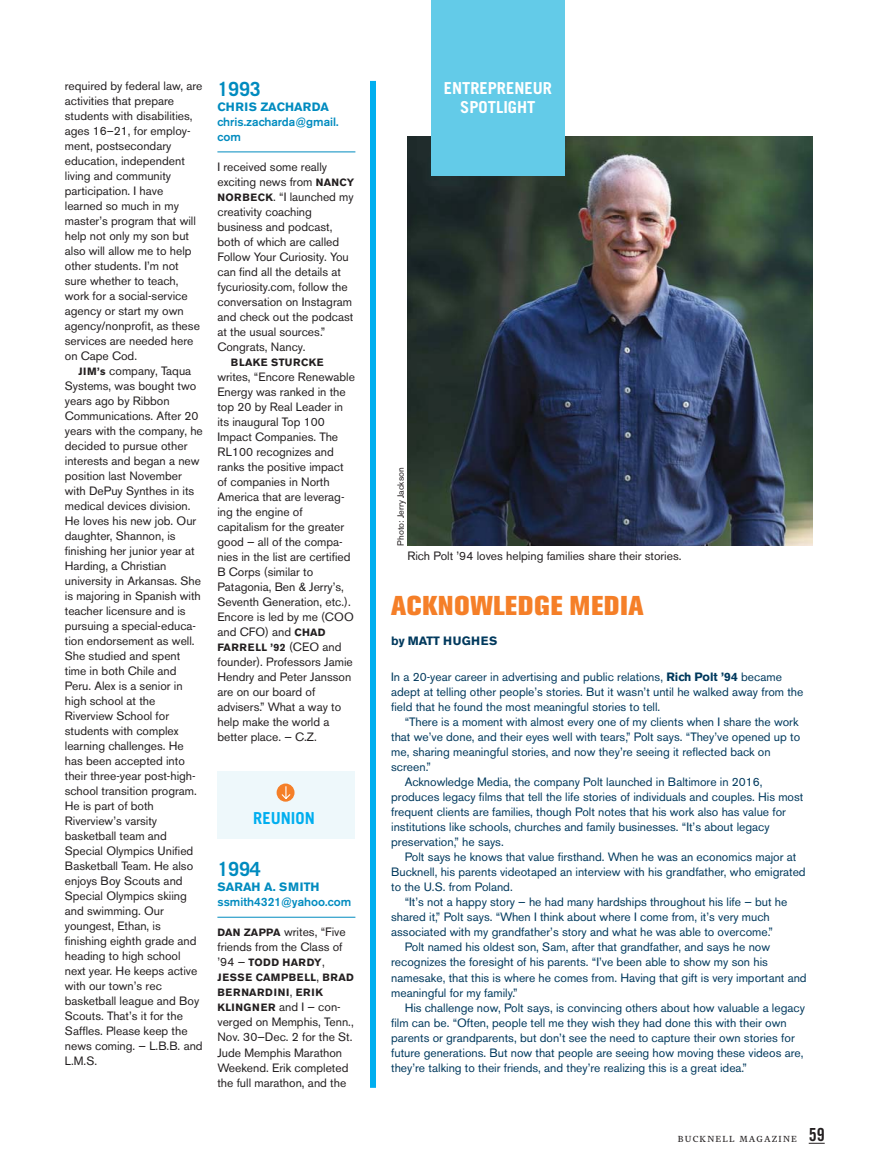
<style>
.page{position:relative;width:878px;height:1175px;background:#fff}
.page>*{position:absolute;margin:0;border:0;box-sizing:border-box;transform-origin:0 0}
.t1{font:800 27px "Akzidenz Grotesk BE";letter-spacing:.04em;color:#f57f28}
.t2{font:700 19.5px "Trade Gothic";color:#008bbf}
.t3{font:700 16.5px/19.5px "Trade Gothic";color:#fff;text-align:center}
.t4{font:700 16.5px "Trade Gothic";color:#00aeef}
.t5{font:12px/15px "Akzidenz Grotesk BE";color:#231f20}
.t6{font:12px/15px "Akzidenz Grotesk BE";color:#00395d}
.t7{font:500 12px/15px "Akzidenz Grotesk BE";color:#008bbf}
.t8{font:700 12px "Akzidenz Grotesk BE";letter-spacing:.01em;color:#008bbf}
.t9{font:700 12px "Akzidenz Grotesk BE";letter-spacing:.02em;color:#00395d}
.t10{font:700 10.5px/15px "Akzidenz Grotesk BE";letter-spacing:.07em;color:#231f20}
.t11{font:10.5px "Financier Text";letter-spacing:.11em;color:#231f20}
.t12{font:700 10.5px "Akzidenz Grotesk BE";letter-spacing:.03em;color:#231f20}
.t13{font:700 10.5px "Akzidenz Grotesk BE";letter-spacing:.05em;color:#231f20}
.t14{font:9px "Akzidenz Grotesk BE";color:#231f20}
.s1{font-weight:700;font-size:10.5px}
.s2{font-weight:400;font-size:12px}
.s3{font-weight:700}
.s4{font-family:"Trade Gothic Bold Cond Twenty";font-size:18px}
</style>
<div class="page">
<svg style="left:808px;top:1142px;width:16px;height:1px"></svg>
<hr style="left:217px;top:151px;width:138px;height:1px;background:#008bbf">
<hr style="left:217px;top:916px;width:138px;height:1px;background:#008bbf">
<div style="left:217px;top:771px;width:138px;height:67px;background:#eef8fb"></div>
<svg style="left:276px;top:783px;width:18px;height:18px"></svg>
<svg style="left:280px;top:785px;width:11px;height:16px"></svg>
<img style="left:407px;top:136px;width:405px;height:409px">
<div style="left:370px;top:81px;width:6px;height:1006px;background:#00aeef"></div>
<div style="left:431px;top:0;width:134px;height:176px;background:#63cbe8"></div>
<p class="t5" style="left:65px;top:80px;width:139px">required by federal law, are activities that prepare students with disabilities, ages 16–21, for employ&shy;ment, postsecondary education, independent living and community participation. I have learned so much in my master’s program that will help not only my son but also will allow me to help other students. I’m not sure whether to teach, work for a social-service agency or start my own agency/nonprofit, as these services are needed here on Cape Cod.</p>
<p class="t5" style="left:65px;top:365px;width:139px;text-indent:13px"><span class="s1">JIM’s</span> company, Taqua<br>Systems, was bought two years ago by Ribbon<br>Communications. After 20 years with the company, he decided to pursue other interests and began a new position last November with DePuy Synthes in its medical devices division.<br>He loves his new job. Our daughter, Shannon, is finishing her junior year at<br>Harding, a Christian university in Arkansas. She is majoring in Spanish with teacher licensure and is pursuing a special-educa&shy;tion endorsement as well.<br>She studied and spent time in both Chile and<br>Peru. Alex is a senior in high school at the<br>Riverview School for students with complex learning challenges. He has been accepted into their three-year post-high&shy;school transition program.<br>He is part of both<br>Riverview’s varsity basketball team and<br>Special Olympics Unified<br>Basketball Team. He also enjoys Boy Scouts and<br>Special Olympics skiing and swimming. Our youngest, Ethan, is finishing eighth grade and heading to high school next year. He keeps active with our town’s rec basketball league and Boy<br>Scouts. That’s it for the<br>Saffles. Please keep the news coming. — L.B.B. and<br>L.M.S.</p>
<h2 class="t2" style="left:217px;top:82px;width:45px">1993</h2>
<p class="t8" style="left:217px;top:103px;width:113px">CHRIS ZACHARDA</p>
<p class="t7" style="left:217px;top:116px;width:123px">chris.zacharda@gmail. com</p>
<p class="t5" style="left:217px;top:161px;width:138px">I received some really exciting news from <span class="s1">NANCY<br>NORBECK</span>. “I launched my creativity coaching business and podcast, both of which are called<br>Follow Your Curiosity. You can find all the details at fycuriosity.com, follow the conversation on Instagram and check out the podcast at the usual sources.”<br>Congrats, Nancy.</p>
<p class="t13" style="left:231px;top:359px;width:94px">BLAKE STURCKE</p>
<p class="t5" style="left:217px;top:371px;width:139px">writes, “Encore Renewable<br>Energy was ranked in the top 20 by Real Leader in its inaugural Top 100<br>Impact Companies. The<br>RL100 recognizes and ranks the positive impact of companies in North<br>America that are leverag&shy;ing the engine of capitalism for the greater good — all of the compa&shy;nies in the list are certified<br>B Corps (similar to<br>Patagonia, Ben &amp; Jerry’s,<br>Seventh Generation, etc.).<br>Encore is led by me (COO and CFO) and <span class="s1">CHAD</span></p>
<p class="t12" style="left:217px;top:644px;width:126px">FARRELL ’92 <span class="s2">(CEO and</span></p>
<p class="t5" style="left:217px;top:656px;width:137px">founder). Professors Jamie<br>Hendry and Peter Jansson are on our board of advisers.” What a way to help make the world a better place. — C.Z.</p>
<h3 class="t4" style="left:253px;top:812px;width:63px">REUNION</h3>
<h2 class="t2" style="left:217px;top:862px;width:45px">1994</h2>
<p class="t8" style="left:217px;top:883px;width:104px">SARAH A. SMITH</p>
<p class="t7" style="left:217px;top:896px;width:135px">ssmith4321@yahoo.com</p>
<p class="t5" style="left:217px;top:926px;width:130px"><span class="s1">DAN ZAPPA</span> writes, “Five friends from the Class of</p>
<p class="t10" style="left:217px;top:956px;width:138px"><span class="s2">’94 —</span> TODD HARDY<span class="s2">,<br></span>JESSE CAMPBELL<span class="s2">,</span> BRAD<br>BERNARDINI<span class="s2">,</span> ERIK</p>
<p class="t5" style="left:217px;top:1001px;width:138px"><span class="s1">KLINGNER</span> and I — con&shy;verged on Memphis, Tenn.,<br>Nov. 30—Dec. 2 for the St.<br>Jude Memphis Marathon<br>Weekend. Erik completed the full marathon, and the</p>
<h3 class="t3" style="left:444px;top:80px;width:110px">ENTREPRENEUR<br>SPOTLIGHT</h3>
<p class="t14" style="left:397px;top:545px;width:80px;rotate:-90deg">Photo: Jerry Jackson</p>
<p class="t5" style="left:407px;top:549px;width:276px">Rich Polt ’94 loves helping families share their stories.</p>
<h1 class="t1" style="left:391px;top:596px;width:254px">ACKNOWLEDGE MEDIA</h1>
<p class="t9" style="left:391px;top:636px;width:108px">by MATT HUGHES</p>
<p class="t6" style="left:391px;top:671px;width:414px">In a 20-year career in advertising and public relations, <span class="s3">Rich Polt ’94</span> became adept at telling other people’s stories. But it wasn’t until he walked away from the field that he found the most meaningful stories to tell.</p>
<p class="t6" style="left:404px;top:716px;width:395px">“There is a moment with almost every one of my clients when I share the work</p>
<p class="t6" style="left:391px;top:731px;width:410px">that we’ve done, and their eyes well with tears,” Polt says. “They’ve opened up to</p>
<p class="t6" style="left:391px;top:746px;width:381px">me, sharing meaningful stories, and now they’re seeing it reflected back on</p>
<p class="t6" style="left:391px;top:761px;width:41px">screen.”</p>
<p class="t6" style="left:404px;top:776px;width:359px">Acknowledge Media, the company Polt launched in Baltimore in 2016,</p>
<p class="t6" style="left:391px;top:791px;width:413px">produces legacy films that tell the life stories of individuals and couples. His most</p>
<p class="t6" style="left:391px;top:806px;width:396px">frequent clients are families, though Polt notes that his work also has value for</p>
<p class="t6" style="left:391px;top:821px;width:380px">institutions like schools, churches and family businesses. “It’s about legacy</p>
<p class="t6" style="left:391px;top:836px;width:114px">preservation,” he says.</p>
<p class="t6" style="left:404px;top:851px;width:393px">Polt says he knows that value firsthand. When he was an economics major at</p>
<p class="t6" style="left:391px;top:866px;width:416px">Bucknell, his parents videotaped an interview with his grandfather, who emigrated</p>
<p class="t6" style="left:391px;top:881px;width:123px">to the U.S. from Poland.</p>
<p class="t6" style="left:404px;top:896px;width:384px">“It’s not a happy story — he had many hardships throughout his life — but he</p>
<p class="t6" style="left:391px;top:911px;width:380px">shared it,” Polt says. “When I think about where I come from, it’s very much</p>
<p class="t6" style="left:391px;top:926px;width:383px">associated with my grandfather’s story and what he was able to overcome.”</p>
<p class="t6" style="left:404px;top:941px;width:367px">Polt named his oldest son, Sam, after that grandfather, and says he now</p>
<p class="t6" style="left:391px;top:956px;width:378px">recognizes the foresight of his parents. “I’ve been able to show my son his</p>
<p class="t6" style="left:391px;top:971px;width:417px">namesake, that this is where he comes from. Having that gift is very important and</p>
<p class="t6" style="left:391px;top:986px;width:128px">meaningful for my family.”</p>
<p class="t6" style="left:404px;top:1001px;width:402px">His challenge now, Polt says, is convincing others about how valuable a legacy</p>
<p class="t6" style="left:391px;top:1016px;width:397px">film can be. “Often, people tell me they wish they had done this with their own</p>
<p class="t6" style="left:391px;top:1031px;width:405px">parents or grandparents, but don’t see the need to capture their own stories for</p>
<p class="t6" style="left:391px;top:1046px;width:414px">future generations. But now that people are seeing how moving these videos are,</p>
<p class="t6" style="left:391px;top:1061px;width:357px">they’re talking to their friends, and they’re realizing this is a great idea.”</p>
<p class="t11" style="left:678px;top:1133px;width:148px">BUCKNELL MAGAZINE <span class="s4">59</span></p>
</div>
